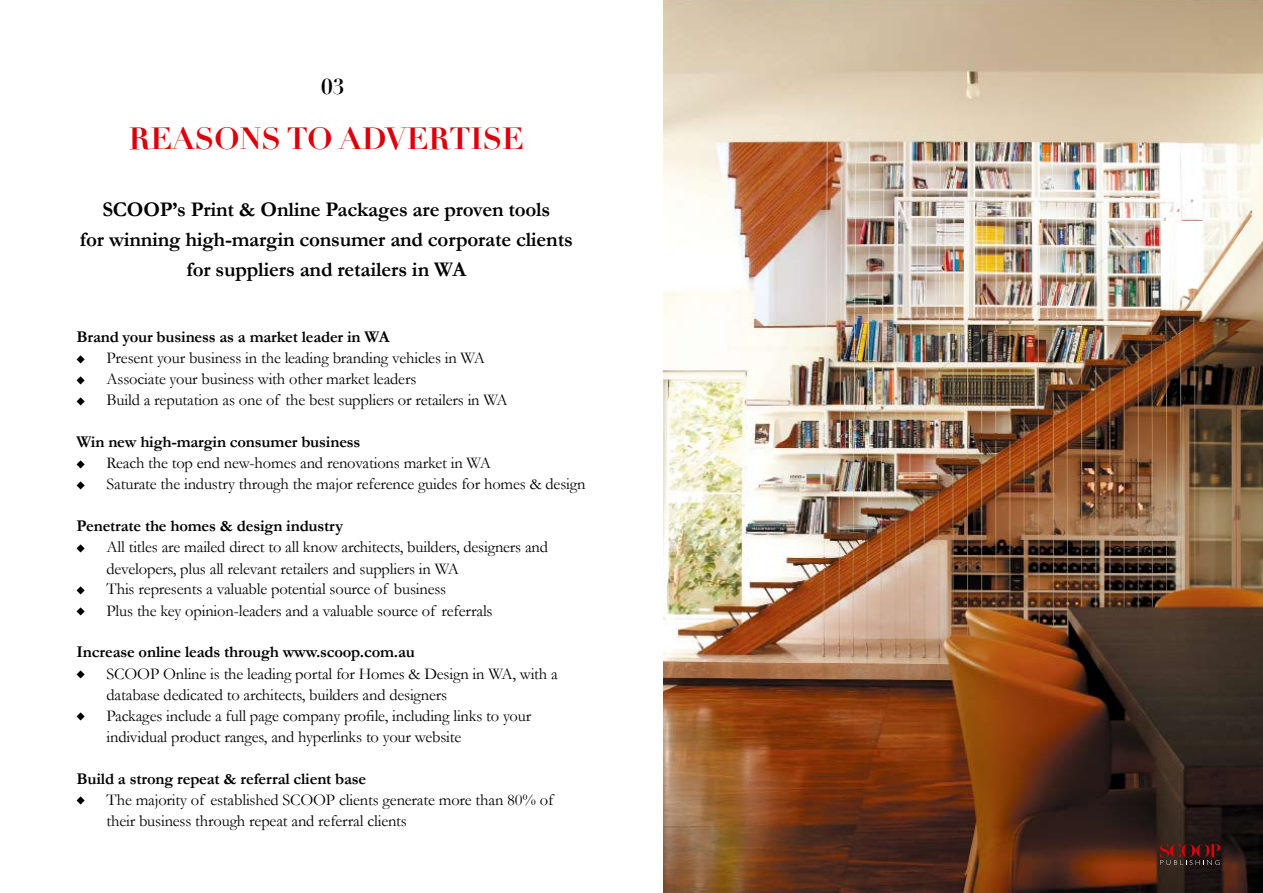
<style>
.page{position:relative;width:1263px;height:893px;background:#fff}
.page>*{position:absolute;margin:0;border:0;box-sizing:border-box;transform-origin:0 0}
.t1{font:700 30px "Didot";color:#dc000c}
.t2{font:700 21px/30px "Garamond";letter-spacing:-.01em;color:#000;text-align:center}
.t3{font:700 21px "Didot";color:#000}
.t4{font:16.5px/21px "Garamond";letter-spacing:-.01em;color:#000}
.t5{font:700 16.5px "Garamond";letter-spacing:-.01em;color:#000}
</style>
<div class="page">
<svg style="left:77px;top:355px;width:8px;height:8px"></svg>
<svg style="left:77px;top:376px;width:8px;height:8px"></svg>
<svg style="left:77px;top:397px;width:8px;height:8px"></svg>
<svg style="left:77px;top:460px;width:8px;height:8px"></svg>
<svg style="left:77px;top:481px;width:8px;height:8px"></svg>
<svg style="left:77px;top:544px;width:8px;height:8px"></svg>
<svg style="left:77px;top:586px;width:8px;height:8px"></svg>
<svg style="left:77px;top:607px;width:8px;height:8px"></svg>
<svg style="left:77px;top:670px;width:8px;height:8px"></svg>
<svg style="left:77px;top:712px;width:8px;height:8px"></svg>
<svg style="left:77px;top:796px;width:8px;height:8px"></svg>
<img style="left:663px;top:0;width:600px;height:893px">
<svg style="left:1160px;top:844px;width:60px;height:21px"></svg>
<p class="t3" style="left:321px;top:73px;width:25px">03</p>
<h1 class="t1" style="left:129px;top:120px;width:396px">REASONS TO ADVERTISE</h1>
<p class="t2" style="left:80px;top:194px;width:494px">Scoop’s Print &amp; Online Packages are proven tools<br>for winning high-margin consumer and corporate clients for suppliers and retailers in WA</p>
<p class="t5" style="left:77px;top:327px;width:315px">Brand your business as a market leader in WA</p>
<p class="t4" style="left:107px;top:348px;width:403px">Present your business in the leading branding vehicles in WA<br>Associate your business with other market leaders<br>Build a reputation as one of the best suppliers or retailers in WA</p>
<p class="t5" style="left:77px;top:432px;width:285px">Win new high-margin consumer business</p>
<p class="t4" style="left:107px;top:453px;width:480px">Reach the top end new-homes and renovations market in WA<br>Saturate the industry through the major reference guides for homes &amp; design</p>
<p class="t5" style="left:77px;top:516px;width:268px">Penetrate the homes &amp; design industry</p>
<p class="t4" style="left:107px;top:537px;width:443px">All titles are mailed direct to all know architects, builders, designers and developers, plus all relevant retailers and suppliers in WA<br>This represents a valuable potential source of business<br>Plus the key opinion-leaders and a valuable source of referrals</p>
<p class="t5" style="left:77px;top:642px;width:340px">Increase online leads through www.scoop.com.au</p>
<p class="t4" style="left:107px;top:663px;width:453px">Sc oop Online is the leading portal for Homes &amp; Design in WA, with a database dedicated to architects, builders and designers<br>Packages include a full page company profile, including links to your individual product ranges, and hyperlinks to your website</p>
<p class="t5" style="left:77px;top:768px;width:291px">Build a strong repeat &amp; referral client base</p>
<p class="t4" style="left:107px;top:789px;width:448px">The majority of established Sc oop clients generate more than 80% of their business through repeat and referral clients</p>
</div>
